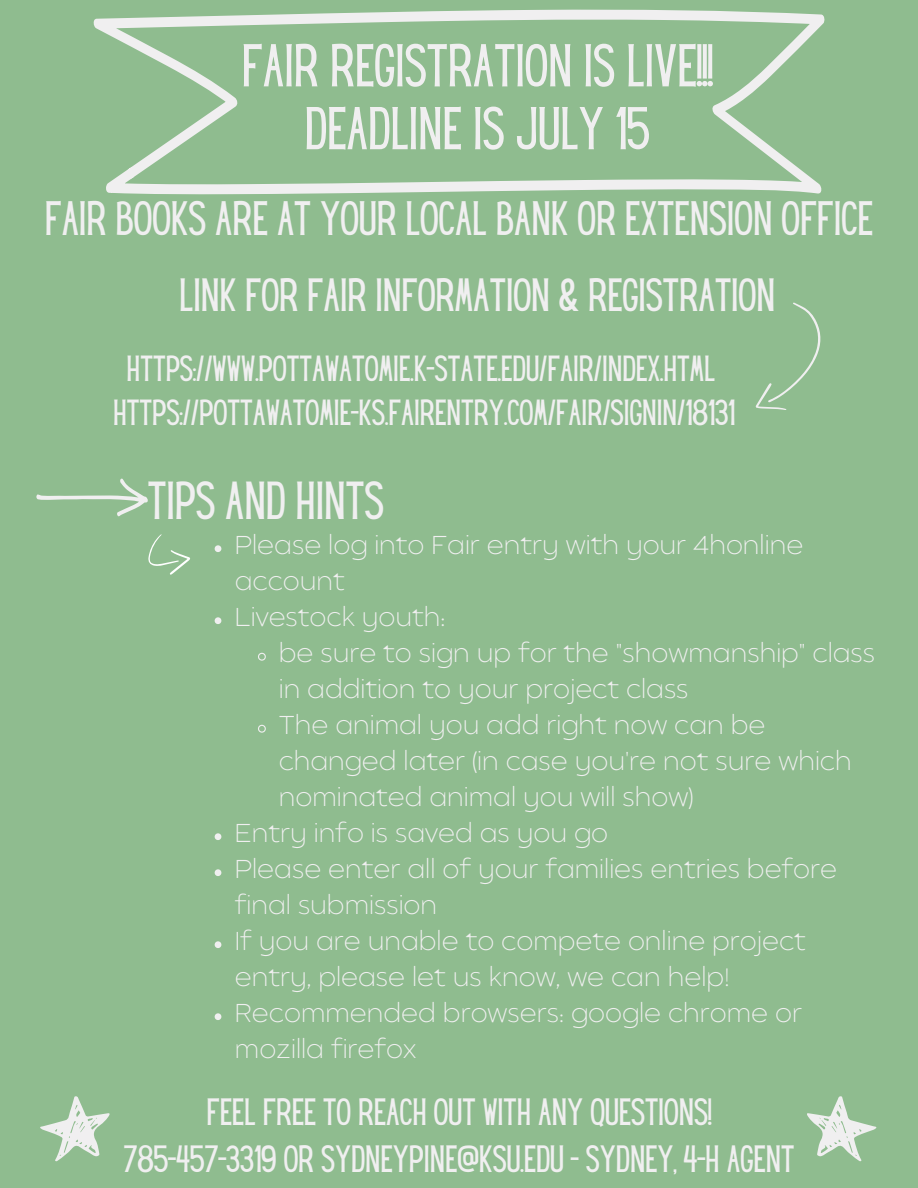
<style>
.page{position:relative;width:918px;height:1188px;background:#8fbc8f}
.page>*{position:absolute;margin:0;border:0;box-sizing:border-box;transform-origin:0 0}
.t1{font:52.8px "Hey Gotcha";color:#f0eff0}
.t2{font:46.8px "Hey Gotcha";color:#f0eff0}
.t3{font:42.3px "Hey Gotcha";color:#f0eff0}
.t4{font:40.8px "Hey Gotcha";color:#f0eff0}
.t5{font:33.3px "Hey Gotcha";color:#f0eff0}
.t6{font:31.8px "Hey Gotcha";color:#f0eff0}
.t7{font:200 25.8px/36px "Balgin";color:#f0eff0}
</style>
<div class="page">
<svg style="left:94px;top:10px;width:730px;height:184px;background:#9cc39c"></svg>
<svg style="left:36px;top:478px;width:112px;height:39px;background:#9dc39d"></svg>
<div style="left:736px;top:297px;width:103px;height:124px;background:#8fbc8f"></div>
<svg style="left:148px;top:534px;width:43px;height:41px;background:#99c299"></svg>
<svg style="left:40px;top:1096px;width:70px;height:65px"></svg>
<svg style="left:807px;top:1096px;width:70px;height:65px"></svg>
<svg style="left:215px;top:545px;width:6px;height:7px"></svg>
<svg style="left:215px;top:617px;width:6px;height:7px"></svg>
<svg style="left:257px;top:652px;width:10px;height:9px"></svg>
<svg style="left:257px;top:724px;width:10px;height:9px"></svg>
<svg style="left:215px;top:833px;width:6px;height:7px"></svg>
<svg style="left:215px;top:869px;width:6px;height:7px"></svg>
<svg style="left:215px;top:941px;width:6px;height:7px"></svg>
<svg style="left:215px;top:1013px;width:6px;height:7px"></svg>
<p class="t1" style="left:242px;top:44px;width:473px">FAIR REGISTRATION IS LIVE !</p>
<p class="t1" style="left:305px;top:107px;width:347px">DEADLINE IS JULY 15</p>
<p class="t3" style="left:45px;top:201px;width:827px">FAIR BOOKS ARE AT YOUR LOCAL BANK OR EXTENSION OFFICE</p>
<p class="t4" style="left:179px;top:278px;width:595px">LINK FOR FAIR INFORMATION &amp; REGISTRATION</p>
<p class="t6" style="left:127px;top:356px;width:588px">HTTPS://WWW.POTTAWATOMIE.K-STATE.EDU/FAIR/INDEX.HTML</p>
<p class="t6" style="left:113px;top:399px;width:624px">HTTPS://POTTAWATOMIE-KS.FAIRENTRY.COM/FAIR/SIGNIN/18131</p>
<p class="t2" style="left:148px;top:481px;width:236px">TIPS AND HINTS</p>
<p class="t7" style="left:235px;top:530px;width:570px">Please log into Fair entry with your 4honline account</p>
<p class="t7" style="left:235px;top:602px;width:212px">Livestock youth:</p>
<p class="t7" style="left:279px;top:638px;width:598px">be sure to sign up for the "showmanship" class in addition to your project class</p>
<p class="t7" style="left:279px;top:710px;width:574px">The animal you add right now can be changed later (in case you're not sure which nominated animal you will show)</p>
<p class="t7" style="left:235px;top:818px;width:375px">Entry info is saved as you go</p>
<p class="t7" style="left:235px;top:854px;width:604px">Please enter all of your families entries before final submission</p>
<p class="t7" style="left:235px;top:926px;width:573px">If you are unable to compete online project entry, please let us know, we can help!</p>
<p class="t7" style="left:235px;top:998px;width:569px">Recommended browsers: google chrome or mozilla firefox</p>
<p class="t5" style="left:206px;top:1099px;width:507px">FEEL FREE TO REACH OUT WITH ANY QUESTIONS!</p>
<p class="t5" style="left:124px;top:1145px;width:671px">785-457-3319 OR SYDNEYPINE@KSU.EDU - SYDNEY, 4-H AGENT</p>
</div>
